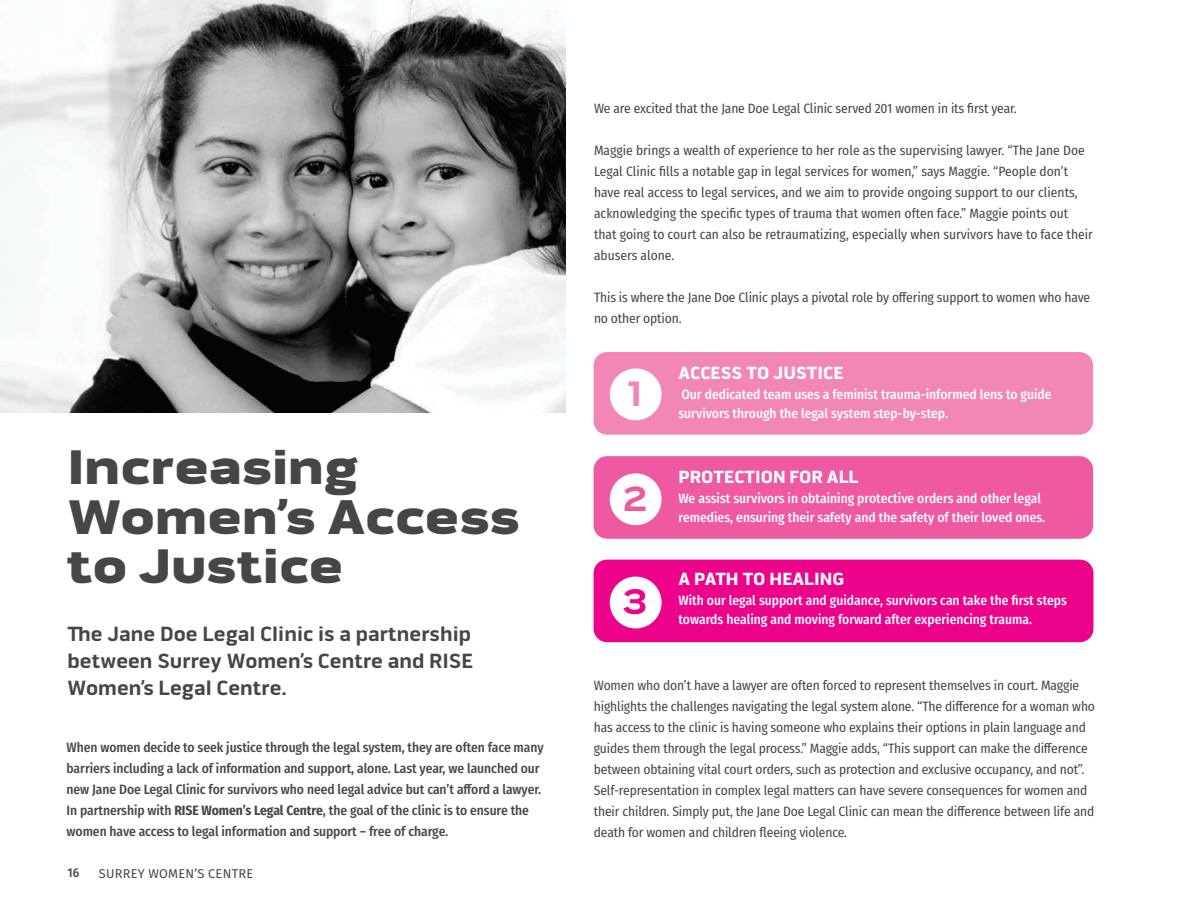
<style>
.page{position:relative;width:1188px;height:918px;background:#fff}
.page>*{position:absolute;margin:0;border:0;box-sizing:border-box;transform-origin:0 0}
.t1{font:900 49.5px/49.5px "Pill Gothic 900 mg";letter-spacing:-.005em;color:#454647}
.t2{font:700 36px "Pill Gothic 900 mg";color:#f287b6}
.t3{font:700 36px "Pill Gothic 900 mg";color:#ef59a1}
.t4{font:700 36px "Pill Gothic 900 mg";color:#ed028c}
.t5{font:700 21px/27px "Pill Gothic 600 mg";color:#454647;text-align:justify}
.t6{font:900 18px "Pill Gothic 600 mg";color:#fff}
.t7{font:13.5px/21px "Fira Sans Condensed";letter-spacing:-.01em;color:#454647}
.t8{font:500 13.5px/21px "Fira Sans Condensed";letter-spacing:-.005em;color:#454647}
.t9{font:500 13.5px/19.5px "Fira Sans Condensed";color:#fff}
.t10{font:12.75px "Fira Sans";letter-spacing:.02em;color:#454647}
.t11{font:500 12.75px "Fira Sans Condensed";color:#454647}
.s1{font-weight:700}
</style>
<div class="page">
<div style="left:594px;top:352px;width:499px;height:83px;background:#f287b6;border-radius:14px"></div>
<div style="left:594px;top:456px;width:499px;height:83px;background:#ef59a1;border-radius:14px"></div>
<div style="left:594px;top:560px;width:500px;height:82px;background:#ed028c;border-radius:14px"></div>
<img style="left:0;top:0;width:566px;height:412px">
<div style="left:610px;top:368px;width:52px;height:52px;background:#fff;border-radius:50%"></div>
<div style="left:610px;top:473px;width:52px;height:52px;background:#fff;border-radius:50%"></div>
<div style="left:610px;top:577px;width:52px;height:51px;background:#fff;border-radius:50%"></div>
<h1 class="t1" style="left:68px;top:444px;width:454px">Increasing<br>Women’s Access to Justice</h1>
<h3 class="t5" style="left:68px;top:621px;width:407px">The Jane Doe Legal Clinic is a partnership between Surrey Women’s Centre and RISE Women’s Legal Centre.</h3>
<p class="t8" style="left:67px;top:736px;width:479px">When women decide to seek justice through the legal system, they are often face many barriers including a lack of information and support, alone. Last year, we launched our new Jane Doe Legal Clinic for survivors who need legal advice but can’t afford a lawyer.<br>In partnership with <span class="s1">RISE Women’s Legal Centre</span>, the goal of the clinic is to ensure the women have access to legal information and support – free of charge.</p>
<p class="t11" style="left:68px;top:863px;width:13px">16</p>
<p class="t10" style="left:99px;top:863px;width:156px">SURREY WOMEN’S CENTRE</p>
<p class="t7" style="left:594px;top:97px;width:424px">We are excited that the Jane Doe Legal Clinic served 201 women in its first year.</p>
<p class="t7" style="left:594px;top:139px;width:500px">Maggie brings a wealth of experience to her role as the supervising lawyer. “The Jane Doe Legal Clinic fills a notable gap in legal services for women,” says Maggie. “People don’t have real access to legal services, and we aim to provide ongoing support to our clients, acknowledging the specific types of trauma that women often face.” Maggie points out that going to court can also be retraumatizing, especially when survivors have to face their abusers alone.</p>
<p class="t7" style="left:594px;top:286px;width:498px">This is where the Jane Doe Clinic plays a pivotal role by offering support to women who have no other option.</p>
<h2 class="t2" style="left:627px;top:372px;width:17px">1</h2>
<h2 class="t3" style="left:623px;top:477px;width:26px">2</h2>
<h2 class="t4" style="left:622px;top:580px;width:27px">3</h2>
<h3 class="t6" style="left:678px;top:362px;width:167px">ACCESS TO JUSTICE</h3>
<p class="t9" style="left:678px;top:384px;width:375px">Our dedicated team uses a feminist trauma-informed lens to guide survivors through the legal system step-by-step.</p>
<h3 class="t6" style="left:678px;top:466px;width:181px">PROTECTION FOR ALL</h3>
<p class="t9" style="left:678px;top:488px;width:368px">We assist survivors in obtaining protective orders and other legal remedies, ensuring their safety and the safety of their loved ones.</p>
<h3 class="t6" style="left:678px;top:568px;width:167px">A PATH TO HEALING</h3>
<p class="t9" style="left:678px;top:589px;width:390px">With our legal support and guidance, survivors can take the first steps towards healing and moving forward after experiencing trauma.</p>
<p class="t7" style="left:594px;top:674px;width:503px">Women who don’t have a lawyer are often forced to represent themselves in court. Maggie highlights the challenges navigating the legal system alone. “The difference for a woman who has access to the clinic is having someone who explains their options in plain language and guides them through the legal process.” Maggie adds, “This support can make the difference between obtaining vital court orders, such as protection and exclusive occupancy, and not”.<br>Self-representation in complex legal matters can have severe consequences for women and their children. Simply put, the Jane Doe Legal Clinic can mean the difference between life and death for women and children fleeing violence.</p>
</div>
